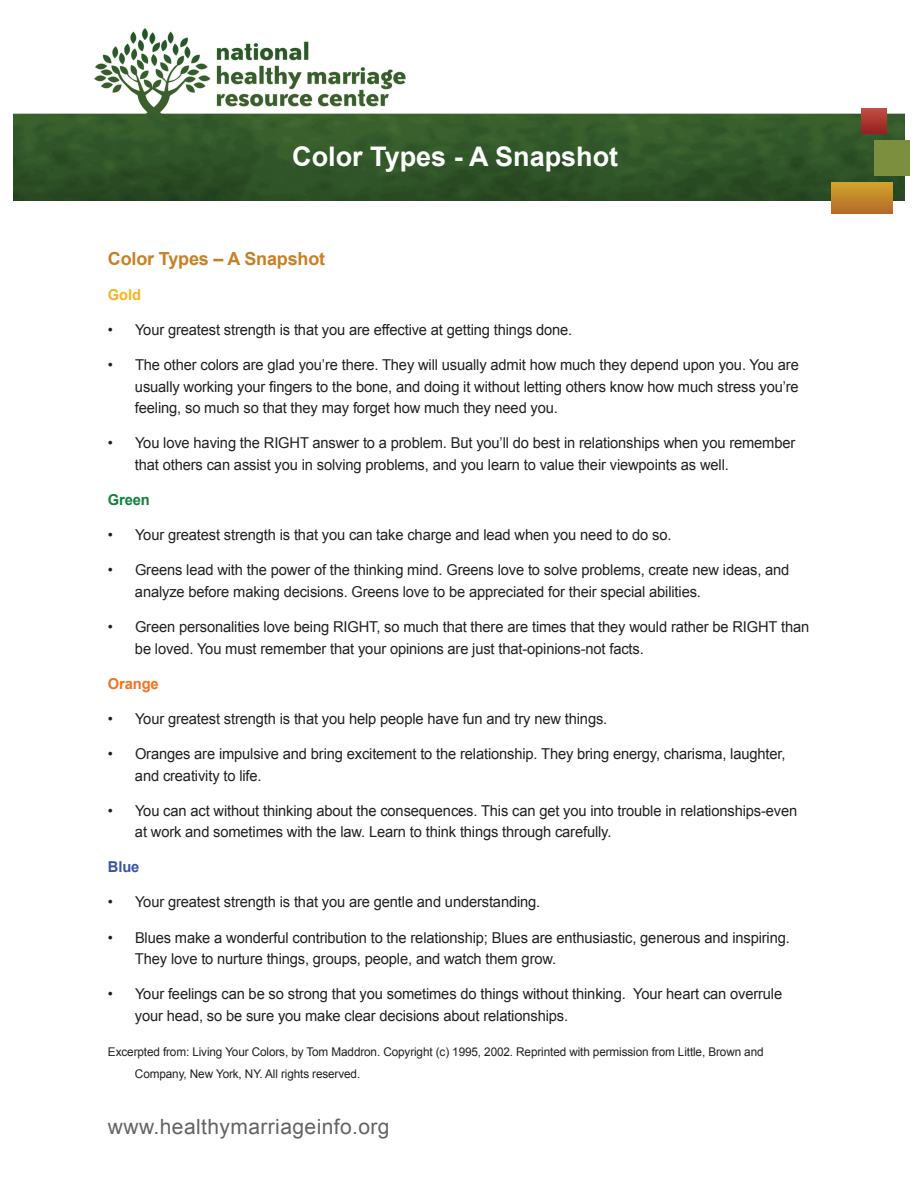
<style>
.page{position:relative;width:918px;height:1188px;background:#fff}
.page>*{position:absolute;margin:0;border:0;box-sizing:border-box;transform-origin:0 0}
.t1{font:700 27px "Arial";color:#fff}
.t2{font:21px "Arial";letter-spacing:.02em;color:#636366}
.t3{font:700 18px "Arial";letter-spacing:-.01em;color:#c88025}
.t4{font:15px/21.6px "Arial";letter-spacing:-.01em;color:#231f20}
.t5{font:700 15px "Arial";letter-spacing:-.01em;color:#f37121}
.t6{font:700 15px "Arial";letter-spacing:-.01em;color:#0f823f}
.t7{font:700 15px "Arial";color:#fbb316}
.t8{font:700 15px "Arial";color:#3a53a3}
.t9{font:12px/21.6px "Arial";letter-spacing:-.01em;color:#231f20}
</style>
<div class="page">
<img style="left:14px;top:28px;width:890px;height:173px">
<div style="left:831px;top:183px;width:61px;height:30px;background:linear-gradient(to bottom,#d2a32c,#b56d29)"></div>
<div style="left:874px;top:140px;width:35px;height:36px;background:#7b8f3f"></div>
<div style="left:862px;top:109px;width:24px;height:24px;background:linear-gradient(to bottom,#c14c42,#982220)"></div>
<p class="t1" style="left:292px;top:139px;width:328px">Color Types - A Snapshot</p>
<p class="t3" style="left:108px;top:246px;width:219px">Color Types – A Snapshot</p>
<p class="t7" style="left:108px;top:285px;width:35px">Gold</p>
<p class="t4" style="left:108px;top:319px;width:466px">• Your greatest strength is that you are effective at getting things done.</p>
<p class="t4" style="left:135px;top:354px;width:665px;text-align:justify;text-indent:-27px">• The other colors are glad you’re there. They will usually admit how much they depend upon you. You are usually working your fingers to the bone, and doing it without letting others know how much stress you’re feeling, so much so that they may forget how much they need you.</p>
<p class="t4" style="left:135px;top:432px;width:662px;text-indent:-27px">• You love having the RIGHT answer to a problem. But you’ll do best in relationships when you remember that others can assist you in solving problems, and you learn to value their viewpoints as well.</p>
<p class="t6" style="left:108px;top:490px;width:43px">Green</p>
<p class="t4" style="left:108px;top:524px;width:565px">• Your greatest strength is that you can take charge and lead when you need to do so.</p>
<p class="t4" style="left:135px;top:559px;width:656px;text-indent:-27px">• Greens lead with the power of the thinking mind. Greens love to solve problems, create new ideas, and analyze before making decisions. Greens love to be appreciated for their special abilities.</p>
<p class="t4" style="left:135px;top:616px;width:676px;text-indent:-27px">• Green personalities love being RIGHT, so much that there are times that they would rather be RIGHT than be loved. You must remember that your opinions are just that-opinions-not facts.</p>
<p class="t5" style="left:108px;top:673px;width:52px">Orange</p>
<p class="t4" style="left:108px;top:708px;width:501px">• Your greatest strength is that you help people have fun and try new things.</p>
<p class="t4" style="left:135px;top:743px;width:652px;text-indent:-27px">• Oranges are impulsive and bring excitement to the relationship. They bring energy, charisma, laughter, and creativity to life.</p>
<p class="t4" style="left:135px;top:800px;width:664px;text-indent:-27px">• You can act without thinking about the consequences. This can get you into trouble in relationships-even at work and sometimes with the law. Learn to think things through carefully.</p>
<p class="t8" style="left:108px;top:857px;width:33px">Blue</p>
<p class="t4" style="left:108px;top:891px;width:434px">• Your greatest strength is that you are gentle and understanding.</p>
<p class="t4" style="left:135px;top:927px;width:656px;text-indent:-27px">• Blues make a wonderful contribution to the relationship; Blues are enthusiastic, generous and inspiring.<br>They love to nurture things, groups, people, and watch them grow.</p>
<p class="t4" style="left:135px;top:983px;width:649px;text-indent:-27px">• Your feelings can be so strong that you sometimes do things without thinking. Your heart can overrule your head, so be sure you make clear decisions about relationships.</p>
<p class="t9" style="left:135px;top:1041px;width:630px;text-indent:-27px">Excerpted from: Living Your Colors, by Tom Maddron. Copyright (c) 1995, 2002. Reprinted with permission from Little, Brown and<br>Company, New York, NY. All rights reserved.</p>
<h2 class="t2" style="left:108px;top:1113px;width:283px">www.healthymarriageinfo.org</h2>
</div>
